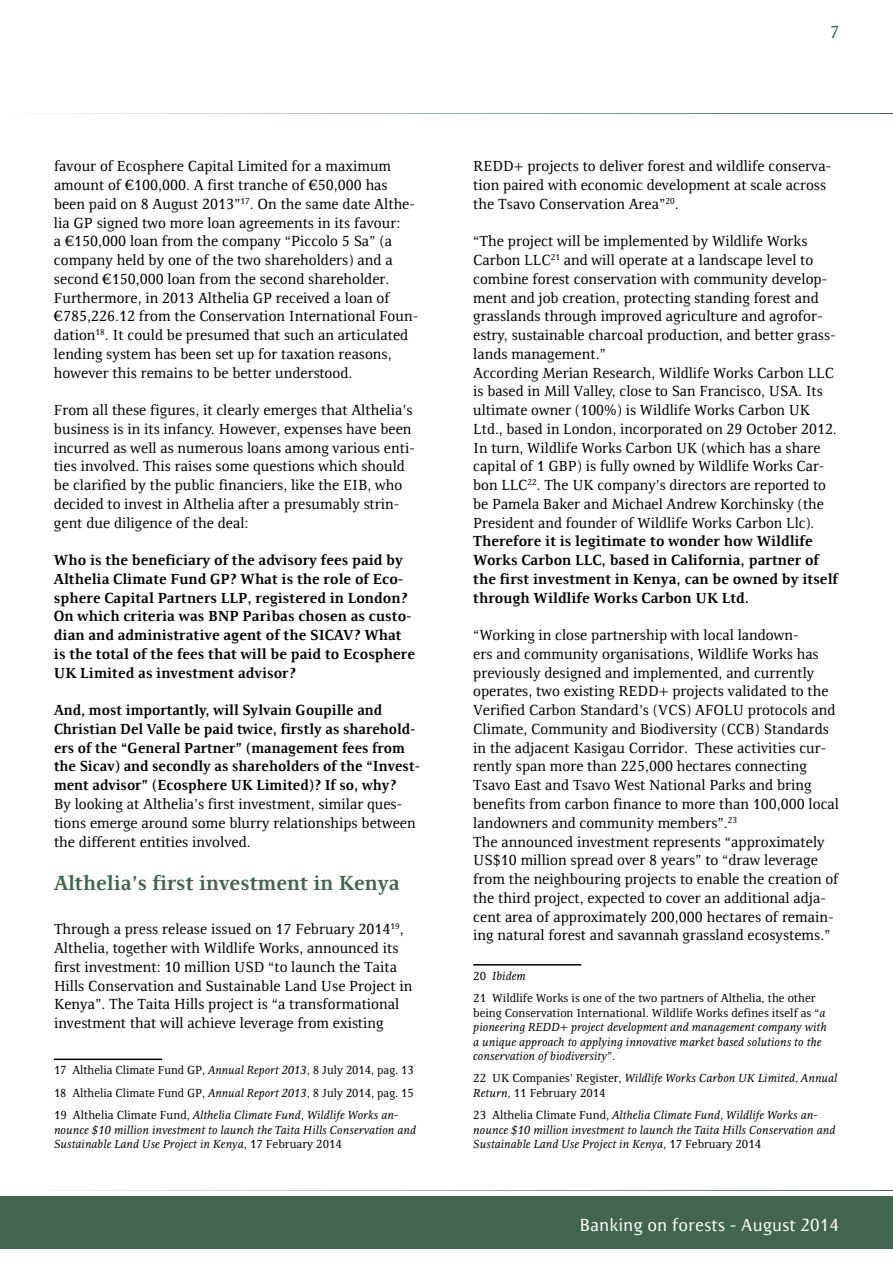
<style>
.page{position:relative;width:893px;height:1263px;background:#fff}
.page>*{position:absolute;margin:0;border:0;box-sizing:border-box;transform-origin:0 0}
.t1{font:700 21px "Resavska BG";color:#41654e}
.t2{font:18px "Resavska BG Sans";color:#fff}
.t3{font:18px "Resavska BG Sans";color:#41654e}
.t4{font:15px/18.8px "Resavska BG";color:#000}
.t5{font:700 15px/18.8px "Resavska BG";color:#000}
.t6{font:italic 12px/14.4px "Resavska BG";color:#000}
.t7{font:12px/22.5px "Resavska BG";color:#000}
.s1{font-style:italic}
.s2{font-style:normal}
</style>
<div class="page">
<div style="left:0;top:1196px;width:893px;height:53px;background:#41654e"></div>
<hr style="left:0;top:113px;width:893px;height:1px;background:#41654e">
<hr style="left:0;top:1190px;width:893px;height:1px;background:#41654e">
<hr style="left:473px;top:964px;width:108px;height:1px;background:#000">
<hr style="left:54px;top:1058px;width:108px;height:2px;background:#000">
<p class="t4" style="left:54px;top:157px;width:366px">favour of Ecosphere Capital Limited for a maximum amount of €100,000. A first tranche of €50,000 has been paid on 8 August 2013”<sup>17</sup>. On the same date Althe&shy;lia GP signed two more loan agreements in its favour:<br>a €150,000 loan from the company “Piccolo 5 Sa” (a company held by one of the two shareholders) and a second €150,000 loan from the second shareholder.<br>Furthermore, in 2013 Althelia GP received a loan of €785,226.12 from the Conservation International Foun&shy;dation<sup>18</sup>. It could be presumed that such an articulated lending system has been set up for taxation reasons, however this remains to be better understood.</p>
<p class="t4" style="left:54px;top:401px;width:362px">From all these figures, it clearly emerges that Althelia’s business is in its infancy. However, expenses have been incurred as well as numerous loans among various enti&shy;ties involved. This raises some questions which should be clarified by the public financiers, like the EIB, who decided to invest in Althelia after a presumably strin&shy;gent due diligence of the deal:</p>
<p class="t5" style="left:54px;top:551px;width:363px">Who is the beneficiary of the advisory fees paid by Althelia Climate Fund GP? What is the role of Eco&shy;sphere Capital Partners LLP, registered in London?<br>On which criteria was BNP Paribas chosen as custo&shy;dian and administrative agent of the SICAV? What is the total of the fees that will be paid to Ecosphere UK Limited as investment advisor?</p>
<p class="t5" style="left:54px;top:701px;width:367px">And, most importantly, will Sylvain Goupille and Christian Del Valle be paid twice, firstly as sharehold&shy;ers of the “General Partner” (management fees from the Sicav) and secondly as shareholders of the “Invest&shy;ment advisor” (Ecosphere UK Limited)? If so, why?</p>
<p class="t4" style="left:54px;top:794px;width:363px">By looking at Althelia’s first investment, similar ques&shy;tions emerge around some blurry relationships between the different entities involved.</p>
<h1 class="t1" style="left:54px;top:871px;width:347px">Althelia’s first investment in Kenya</h1>
<p class="t4" style="left:54px;top:920px;width:360px">Through a press release issued on 17 February 2014<sup>19</sup>, Althelia, together with Wildlife Works, announced its first investment: 10 million USD “to launch the Taita Hills Conservation and Sustainable Land Use Project in Kenya”. The Taita Hills project is “a transformational investment that will achieve leverage from existing</p>
<p class="t7" style="left:54px;top:1059px;width:361px;text-align:justify">17 Althelia Climate Fund GP, <span class="s1">Annual Report 2013,</span> 8 July 2014, pag. 13<br>18 Althelia Climate Fund GP, <span class="s1">Annual Report 2013</span>, 8 July 2014, pag. 15<br>19 Althelia Climate Fund, <span class="s1">Althelia Climate Fund, Wildlife Works an-</span></p>
<p class="t6" style="left:54px;top:1122px;width:364px">nounce $10 million investment to launch the Taita Hills Conservation and<br>Sustainable Land Use Project in Kenya<span class="s2">, 17 February 2014</span></p>
<p class="t3" style="left:829px;top:22px;width:11px">7</p>
<p class="t4" style="left:473px;top:157px;width:359px">REDD+ projects to deliver forest and wildlife conserva&shy;tion paired with economic development at scale across the Tsavo Conservation Area”<sup>20</sup>.</p>
<p class="t4" style="left:473px;top:232px;width:365px">“The project will be implemented by Wildlife Works Carbon LLC<sup>21</sup> and will operate at a landscape level to combine forest conservation with community develop&shy;ment and job creation, protecting standing forest and grasslands through improved agriculture and agrofor&shy;estry, sustainable charcoal production, and better grass&shy;lands management.”<br>According Merian Research, Wildlife Works Carbon LLC is based in Mill Valley, close to San Francisco, USA. Its ultimate owner (100%) is Wildlife Works Carbon UK Ltd., based in London, incorporated on 29 October 2012.<br>In turn, Wildlife Works Carbon UK (which has a share capital of 1 GBP) is fully owned by Wildlife Works Car&shy;bon LLC<sup>22</sup>. The UK company’s directors are reported to be Pamela Baker and Michael Andrew Korchinsky (the President and founder of Wildlife Works Carbon Llc).</p>
<p class="t5" style="left:473px;top:532px;width:366px">Therefore it is legitimate to wonder how Wildlife Works Carbon LLC, based in California, partner of the first investment in Kenya, can be owned by itself through Wildlife Works Carbon UK Ltd.</p>
<p class="t4" style="left:473px;top:626px;width:367px">“Working in close partnership with local landown-<br>ers and community organisations, Wildlife Works has previously designed and implemented, and currently operates, two existing REDD+ projects validated to the Verified Carbon Standard’s (VCS) AFOLU protocols and Climate, Community and Biodiversity (CCB) Standards in the adjacent Kasigau Corridor. These activities cur&shy;rently span more than 225,000 hectares connecting Tsavo East and Tsavo West National Parks and bring benefits from carbon finance to more than 100,000 local landowners and community members”.<sup>23<br></sup>The announced investment represents “approximately US$10 million spread over 8 years” to “draw leverage from the neighbouring projects to enable the creation of the third project, expected to cover an additional adja&shy;cent area of approximately 200,000 hectares of remain&shy;ing natural forest and savannah grassland ecosystems.”</p>
<p class="t7" style="left:473px;top:964px;width:344px">20 <span class="s1">Ibidem<br></span>21 Wildlife Works is one of the two partners of Althelia, the other</p>
<p class="t6" style="left:473px;top:1005px;width:355px"><span class="s2">being Conservation International. Wildlife Works defines itself as “</span>a pioneering REDD+ project development and management company with a unique approach to applying innovative market based solutions to the conservation of biodiversity”<span class="s2">.</span></p>
<p class="t6" style="left:473px;top:1071px;width:366px"><span class="s2">22 UK Companies’ Register,</span> Wildlife Works Carbon UK Limited, Annual<br>Return<span class="s2">, 11 February 2014</span></p>
<p class="t6" style="left:473px;top:1108px;width:364px"><span class="s2">23 Althelia Climate Fund,</span> Althelia Climate Fund, Wildlife Works an&shy;nounce $10 million investment to launch the Taita Hills Conservation and<br>Sustainable Land Use Project in Kenya<span class="s2">, 17 February 2014</span></p>
<p class="t2" style="left:579px;top:1215px;width:261px">Banking on forests - August 2014</p>
</div>
